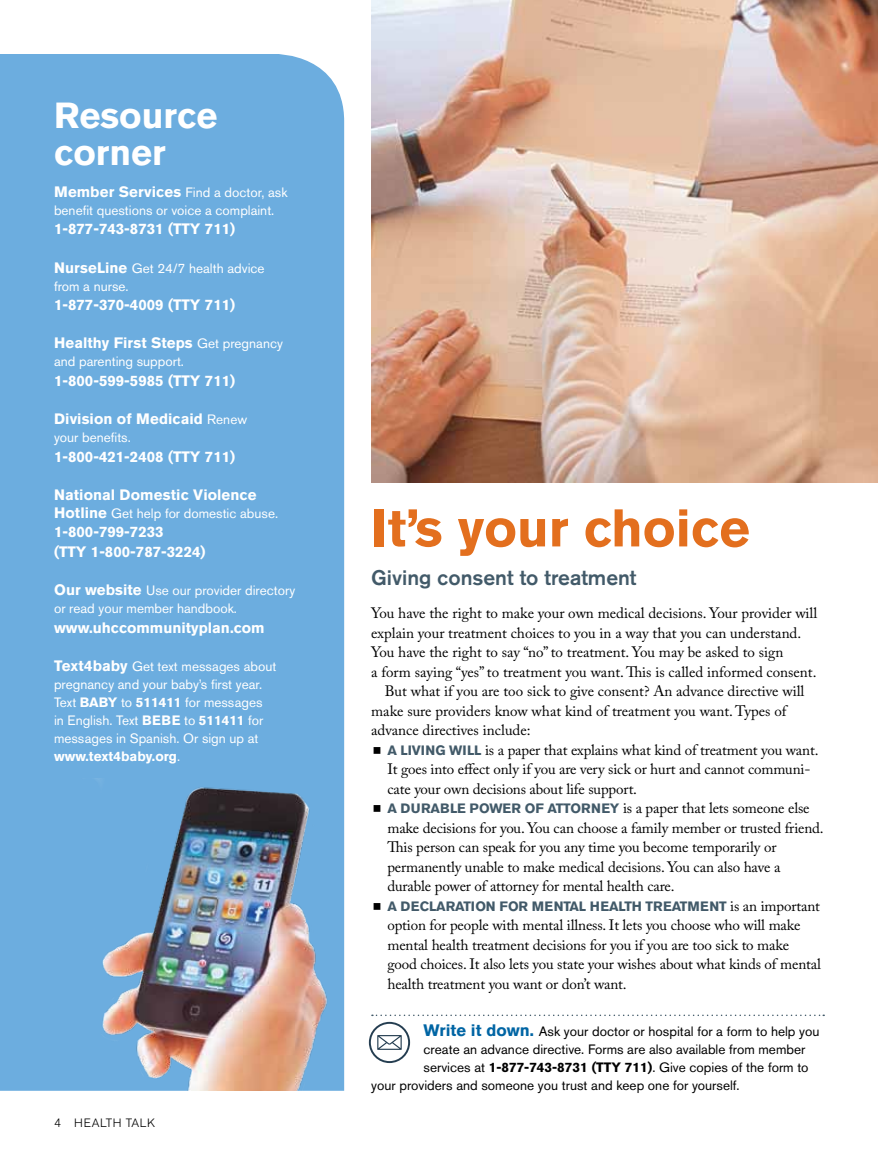
<style>
.page{position:relative;width:878px;height:1161px;background:#fff}
.page>*{position:absolute;margin:0;border:0;box-sizing:border-box;transform-origin:0 0}
.t1{font:700 52.5px "Akzidenz Grotesk BE";color:#e36f1e}
.t2{font:700 36px/37.5px "Akzidenz Grotesk BE";color:#fff}
.t3{font:500 21px "Akzidenz Grotesk BE";color:#425a69}
.t4{font:15px/19.5px "Adobe Caslon Pro";letter-spacing:-.01em;color:#000}
.t5{font:700 15px/19.5px "Akzidenz Grotesk BE";color:#fff}
.t6{font:13.5px/18px "Akzidenz Grotesk BE";color:#fff}
.t7{font:13.5px "Akzidenz Grotesk BE";color:#000}
.t8{font:700 13.5px "Akzidenz Grotesk BE";letter-spacing:-.01em;color:#425a69}
.t9{font:300 12px "Akzidenz Grotesk BE";letter-spacing:.05em;color:#000}
.s1{font-weight:700;font-size:15px}
.s2{font-weight:400;font-size:13.5px}
.s3{font-weight:700}
.s4{font-family:"Akzidenz Grotesk BE";font-weight:700;font-size:13.5px;color:#425a69}
.s5{font-weight:700;font-size:16.5px;color:#0065a4}
</style>
<div class="page">
<svg style="left:372px;top:1015px;width:452px;height:1px"></svg>
<svg style="left:369px;top:1022px;width:41px;height:41px"></svg>
<div style="left:0;top:54px;width:344px;height:1037px;background:#6caddf"></div>
<img style="left:54px;top:779px;width:277px;height:312px">
<img style="left:371px;top:0;width:507px;height:482px">
<h2 class="t2" style="left:54px;top:97px;width:165px">Resource corner</h2>
<p class="t6" style="left:54px;top:183px;width:235px"><span class="s1">Member Services</span> Find a doctor, ask benefit questions or voice a complaint.</p>
<p class="t5" style="left:54px;top:220px;width:183px">1-877-743-8731 (TTY 711)</p>
<p class="t6" style="left:54px;top:259px;width:212px"><span class="s1">NurseLine</span> Get 24/7 health advice from a nurse.</p>
<p class="t5" style="left:54px;top:295px;width:183px">1-877-370-4009 (TTY 711)</p>
<p class="t5" style="left:54px;top:334px;width:230px">Healthy First Steps <span class="s2">Get pregnancy</span></p>
<p class="t6" style="left:54px;top:353px;width:131px">and parenting support.</p>
<p class="t5" style="left:54px;top:371px;width:183px">1-800-599-5985 (TTY 711)</p>
<p class="t5" style="left:54px;top:409px;width:195px">Division of Medicaid <span class="s2">Renew</span></p>
<p class="t6" style="left:54px;top:428px;width:78px">your benefits.</p>
<p class="t5" style="left:54px;top:447px;width:183px">1-800-421-2408 (TTY 711)</p>
<p class="t5" style="left:54px;top:485px;width:204px">National Domestic Violence</p>
<p class="t6" style="left:54px;top:504px;width:225px"><span class="s1">Hotline</span> Get help for domestic abuse.</p>
<p class="t5" style="left:54px;top:523px;width:153px">1-800-799-7233<br>(TTY 1-800-787-3224)</p>
<p class="t6" style="left:54px;top:581px;width:243px"><span class="s1">Our website</span> Use our provider directory or read your member handbook.</p>
<p class="t5" style="left:54px;top:618px;width:212px">www.uhccommunityplan.com</p>
<p class="t6" style="left:54px;top:657px;width:224px"><span class="s1">Text4baby</span> Get text messages about pregnancy and your baby’s first year.<br>Text <span class="s3">BABY</span> to <span class="s3">511411</span> for messages<br>in English. Text <span class="s3">BEBE</span></p>
<p class="t6" style="left:54px;top:711px;width:211px;text-indent:130px">to <span class="s3">511411</span> for messages in Spanish. Or sign up at <span class="s3">www.text4baby.org</span>.</p>
<p class="t9" style="left:54px;top:1116px;width:103px">4 HEALTH TALK</p>
<h1 class="t1" style="left:371px;top:498px;width:380px">It’s your choice</h1>
<h3 class="t3" style="left:371px;top:565px;width:267px">Giving consent to treatment</h3>
<p class="t4" style="left:371px;top:603px;width:447px">You have the right to make your own medical decisions. Your provider will</p>
<p class="t4" style="left:371px;top:623px;width:431px">explain your treatment choices to you in a way that you can understand.</p>
<p class="t4" style="left:371px;top:642px;width:414px">You have the right to say “no” to treatment. You may be asked to sign</p>
<p class="t4" style="left:371px;top:662px;width:447px">a form saying “yes” to treatment you want. This is called informed consent.</p>
<p class="t4" style="left:384px;top:681px;width:421px">But what if you are too sick to give consent? An advance directive will</p>
<p class="t4" style="left:371px;top:701px;width:417px">make sure providers know what kind of treatment you want. Types of</p>
<p class="t4" style="left:371px;top:720px;width:161px">advance directives include:</p>
<p class="t4" style="left:387px;top:740px;width:432px"><span class="s4">A LIVING WILL</span> is a paper that explains what kind of treatment you want.</p>
<p class="t4" style="left:387px;top:759px;width:424px">It goes into effect only if you are very sick or hurt and cannot communi-</p>
<p class="t4" style="left:387px;top:779px;width:251px">cate your own decisions about life support.</p>
<p class="t8" style="left:387px;top:801px;width:62px">A DURABLE</p>
<p class="t8" style="left:469px;top:801px;width:96px">POWER OF ATTO</p>
<p class="t4" style="left:387px;top:798px;width:438px;text-indent:194px"><span class="s4">RNEY</span> is a paper that lets someone else make decisions for you. You can choose a family member or trusted friend.<br>This person can speak for you any time you become temporarily or permanently unable to make medical decisions. You can also have a durable power of attorney for mental health care.</p>
<p class="t8" style="left:387px;top:898px;width:240px">A DECLARATION FOR MENTAL HEALTH</p>
<p class="t4" style="left:387px;top:896px;width:435px;text-indent:258px"><span class="s4">TREATMENT</span> is an important option for people with mental illness. It lets you choose who will make mental health treatment decisions for you if you are too sick to make good choices. It also lets you state your wishes about what kinds of mental health treatment you want or don’t want.</p>
<p class="t7" style="left:423px;top:1023px;width:397px"><span class="s5">Write it down.</span> Ask your doctor or hospital for a form to help you</p>
<p class="t7" style="left:423px;top:1041px;width:383px">create an advance directive. Forms are also available from member</p>
<p class="t7" style="left:423px;top:1059px;width:386px">services at <span class="s3">1-877-743-8731 (TTY 711)</span>. Give copies of the form to</p>
<p class="t7" style="left:371px;top:1077px;width:370px">your providers and someone you trust and keep one for yourself.</p>
</div>
